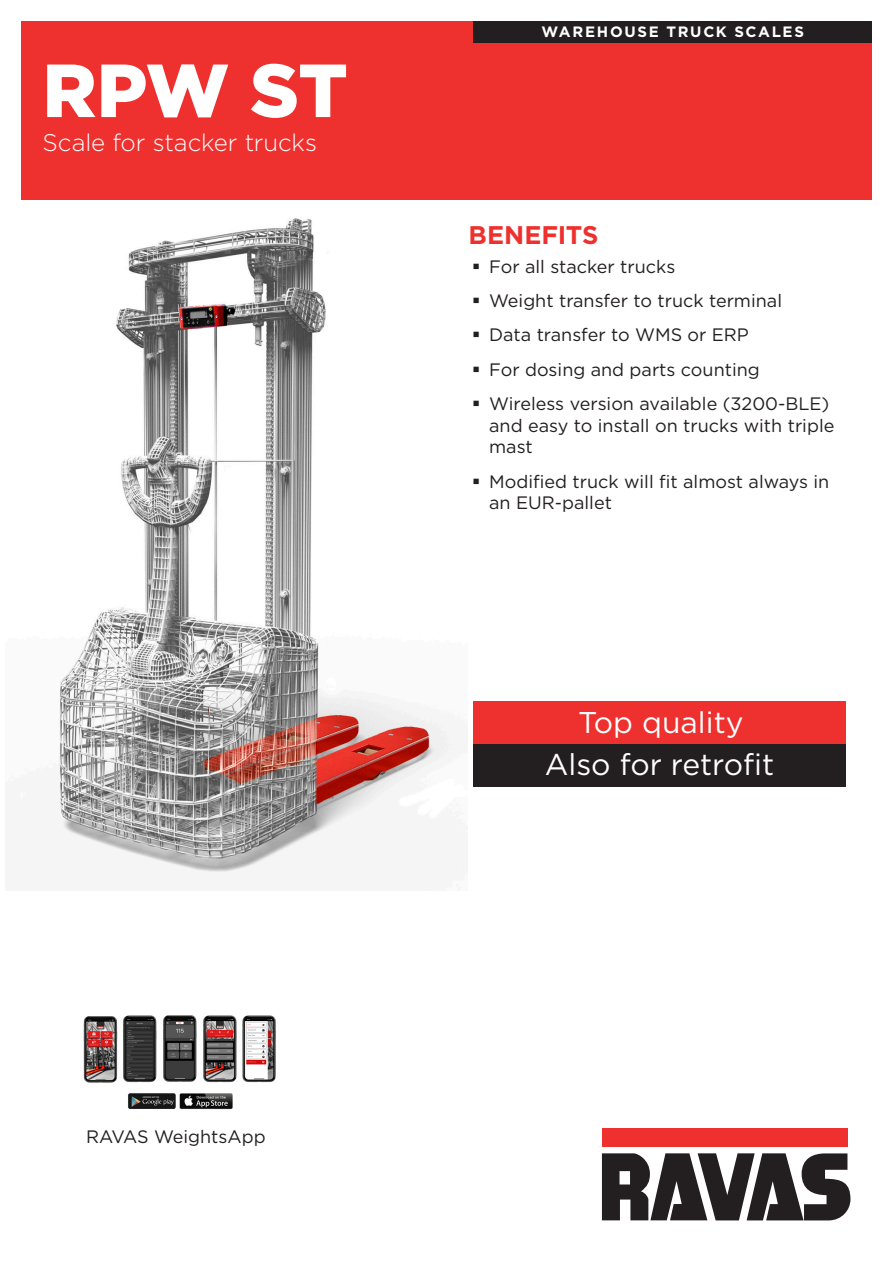
<style>
.page{position:relative;width:893px;height:1263px;background:#fff}
.page>*{position:absolute;margin:0;border:0;box-sizing:border-box;transform-origin:0 0}
.t1{font:900 75px "Gotham";color:#fff}
.t2{font:30px "Gotham";color:#fff}
.t3{font:700 25.5px "Gotham";color:#ee302e}
.t4{font:300 24px "Gotham";letter-spacing:-.005em;color:#fff}
.t5{font:18px/21.6px "Gotham";color:#231f20}
.t6{font:700 15px "Gotham";letter-spacing:.11em;color:#fff}
</style>
<div class="page">
<img style="left:58px;top:218px;width:396px;height:655px">
<div style="left:21px;top:21px;width:851px;height:179px;background:#ee312f"></div>
<div style="left:602px;top:1128px;width:245px;height:19px;background:#ee312f"></div>
<svg style="left:602px;top:1153px;width:248px;height:67px"></svg>
<div style="left:473px;top:21px;width:399px;height:22px;background:#231f20"></div>
<img style="left:83px;top:1015px;width:193px;height:95px">
<div style="left:473px;top:702px;width:372px;height:42px;background:#ee302e"></div>
<div style="left:473px;top:744px;width:372px;height:43px;background:#231f20"></div>
<p class="t1" style="left:43px;top:39px;width:307px">RPW ST</p>
<p class="t4" style="left:43px;top:127px;width:276px">Scale for stacker trucks</p>
<p class="t6" style="left:541px;top:22px;width:264px">WAREHOUSE TRUCK SCALES</p>
<p class="t3" style="left:469px;top:218px;width:131px">BENEFITS</p>
<p class="t5" style="left:489px;top:255px;width:188px">For all stacker trucks</p>
<p class="t5" style="left:489px;top:290px;width:294px">Weight transfer to truck terminal</p>
<p class="t5" style="left:489px;top:324px;width:261px">Data transfer to WMS or ERP</p>
<p class="t5" style="left:489px;top:358px;width:272px">For dosing and parts counting</p>
<p class="t5" style="left:489px;top:393px;width:347px">Wireless version available (3200-BLE) and easy to install on trucks with triple mast</p>
<p class="t5" style="left:489px;top:470px;width:342px">Modified truck will fit almost always in an EUR-pallet</p>
<p class="t2" style="left:578px;top:703px;width:167px">Top quality</p>
<p class="t2" style="left:545px;top:745px;width:231px">Also for retrofit</p>
<p class="t5" style="left:86px;top:1125px;width:181px">RAVAS WeightsApp</p>
</div>
